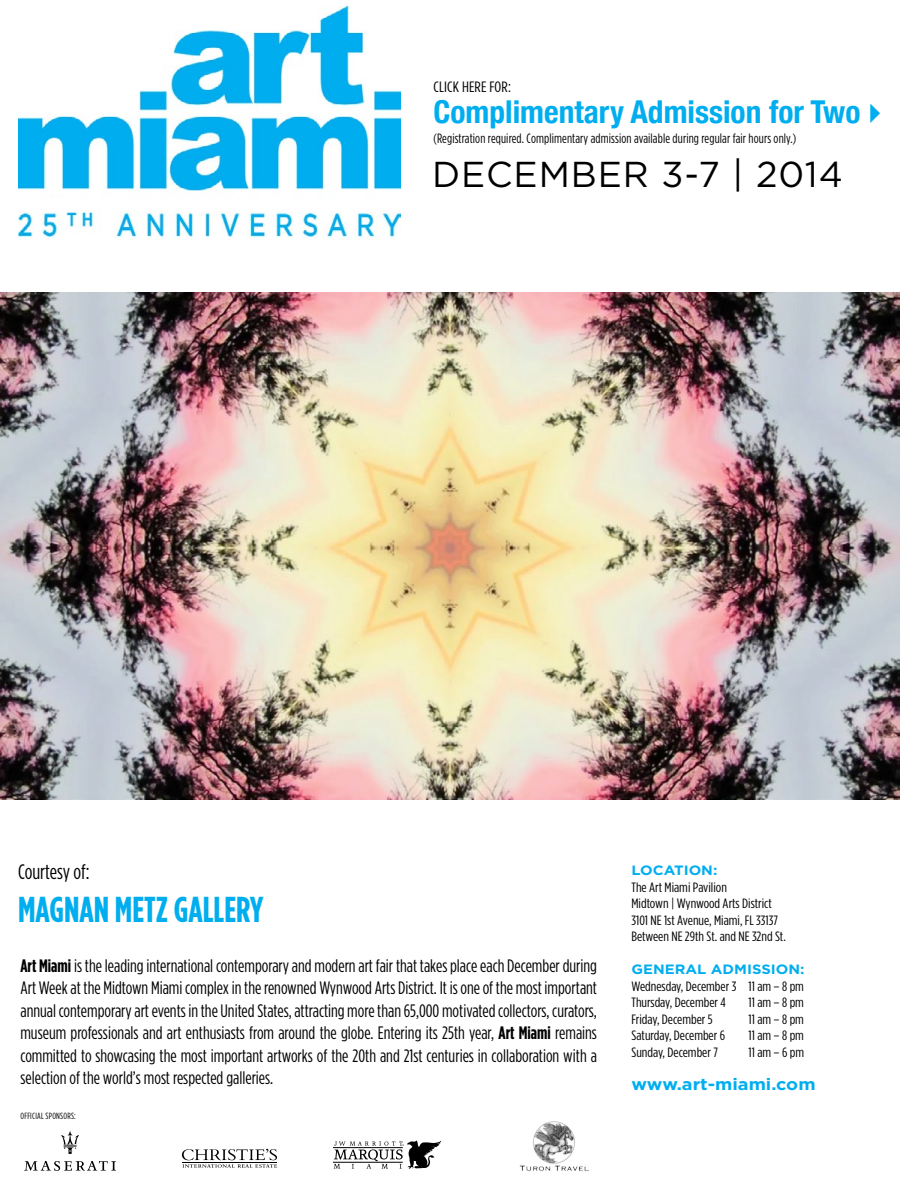
<style>
.page{position:relative;width:900px;height:1200px;background:#fff}
.page>*{position:absolute;margin:0;border:0;box-sizing:border-box;transform-origin:0 0}
.t1{font:700 condensed 36px "Gotham HTF";color:#00aeef}
.t2{font:36px "Gotham HTF";letter-spacing:.025em;color:#000}
.t3{font:700 condensed 31.5px "Helvetica Neue";color:#00aeef}
.t4{font:condensed 21px "Gotham HTF";color:#000}
.t5{font:condensed 18px/22.5px "Gotham HTF";color:#000;text-align:justify}
.t6{font:700 16.5px "Gotham HTF";color:#00aeef;scale:1.1 1}
.t7{font:condensed 15px "Gotham HTF";letter-spacing:.01em;color:#000;scale:1.1 1}
.t8{font:condensed 13.5px/16.5px "Gotham HTF";color:#000;scale:1.1 1}
.t9{font:condensed 13.5px "Gotham HTF";color:#000}
.t10{font:700 13.5px "Gotham HTF";color:#00aeef;scale:1.1 1}
.t11{font:condensed 9px "Gotham HTF";letter-spacing:.025em;color:#000}
.s1{font-weight:700}
</style>
<div class="page">
<img style="left:18px;top:6px;width:383px;height:232px">
<svg style="left:182px;top:1149px;width:95px;height:19px"></svg>
<hr style="left:333px;top:1147px;width:70px;height:1px;background:#000">
<hr style="left:333px;top:1162px;width:70px;height:1px;background:#000">
<svg style="left:334px;top:1141px;width:107px;height:28px"></svg>
<img style="left:519px;top:1121px;width:69px;height:50px">
<svg style="left:24px;top:1161px;width:92px;height:10px"></svg>
<svg style="left:61px;top:1131px;width:18px;height:23px"></svg>
<img style="left:0;top:293px;width:900px;height:506px">
<p class="t7" style="left:434px;top:79px;width:72px">CLICK HERE FOR:</p>
<h2 class="t3" style="left:434px;top:86px;width:428px">Complimentary Admission for Two</h2>
<p class="t9" style="left:434px;top:131px;width:364px">(Registration required. Complimentary admission available during regular fair hours only.)</p>
<h1 class="t2" style="left:432px;top:155px;width:412px">DECEMBER 3-7 | 2014</h1>
<p class="t4" style="left:18px;top:860px;width:73px">Courtesy of:</p>
<h1 class="t1" style="left:18px;top:889px;width:247px">MAGNAN METZ GALLERY</h1>
<p class="t5" style="left:20px;top:954px;width:578px"><span class="s1">Art Miami</span> is the leading international contemporary and modern art fair that takes place each December during Art Week at the Midtown Miami complex in the renowned Wynwood Arts District. It is one of the most important annual contemporary art events in the United States, attracting more than 65,000 motivated collectors, curators, museum professionals and art enthusiasts from around the globe. Entering its 25th year, <span class="s1">Art Miami</span> remains committed to showcasing the most important artworks of the 20th and 21st centuries in collaboration with a selection of the world’s most respected galleries.</p>
<p class="t11" style="left:20px;top:1111px;width:57px">OFFICIAL SPONSORS:</p>
<p class="t10" style="left:632px;top:863px;width:80px">LOCATION:</p>
<p class="t8" style="left:632px;top:879px;width:142px">The Art Miami Pavilion<br>Midtown | Wynwood Arts District<br>3101 NE 1st Avenue, Miami, FL 33137<br>Between NE 29th St. and NE 32nd St.</p>
<p class="t10" style="left:632px;top:962px;width:159px">GENERAL ADMISSION:</p>
<p class="t8" style="left:632px;top:978px;width:158px">Wednesday, December 3 11 am – 8 pm<br>Thursday, December 4</p>
<p class="t8" style="left:749px;top:994px;width:52px">11 am – 8 pm</p>
<p class="t8" style="left:632px;top:1011px;width:75px">Friday, December 5</p>
<p class="t8" style="left:749px;top:1011px;width:52px">11 am – 8 pm</p>
<p class="t8" style="left:632px;top:1027px;width:87px">Saturday, December 6</p>
<p class="t8" style="left:749px;top:1027px;width:52px">11 am – 8 pm</p>
<p class="t8" style="left:632px;top:1044px;width:80px">Sunday, December 7</p>
<p class="t8" style="left:749px;top:1044px;width:52px">11 am – 6 pm</p>
<p class="t6" style="left:632px;top:1074px;width:169px">www.art-miami.com</p>
</div>
